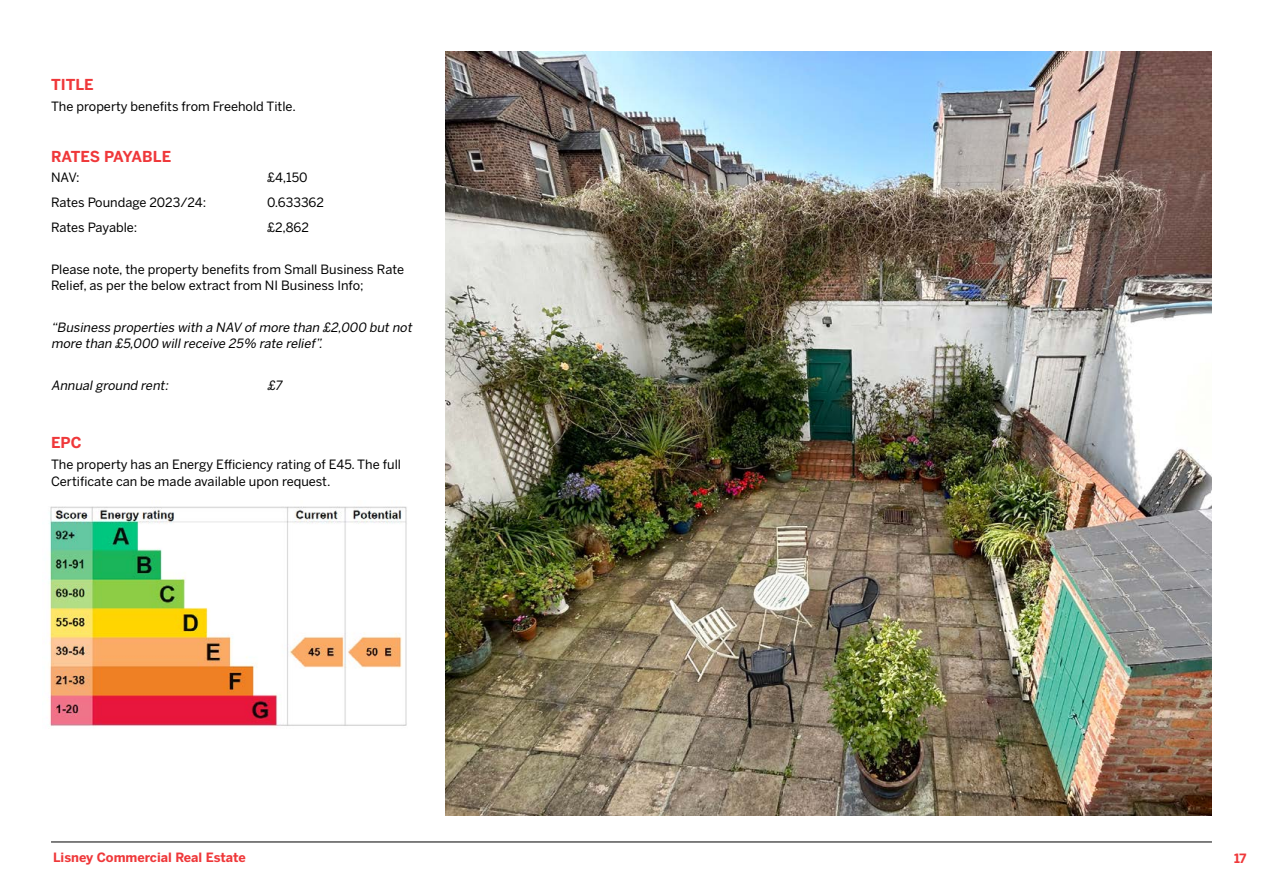
<style>
.page{position:relative;width:1263px;height:893px;background:#fff}
.page>*{position:absolute;margin:0;border:0;box-sizing:border-box;transform-origin:0 0}
.t1{font:700 15px "Benton Sans";color:#ef383a}
.t2{font:12.75px/16.5px "Benton Sans";color:#000}
.t3{font:italic 12.75px/16.5px "Benton Sans";color:#000}
.t4{font:700 12.75px "Benton Sans";color:#ef383a}
</style>
<div class="page">
<hr style="left:51px;top:842px;width:1161px;height:1px;background:#000">
<img style="left:49px;top:506px;width:358px;height:221px">
<img style="left:445px;top:51px;width:767px;height:764px">
<p class="t1" style="left:51px;top:75px;width:44px">TITLE</p>
<p class="t2" style="left:51px;top:98px;width:246px">The property benefits from Freehold Title.</p>
<p class="t1" style="left:51px;top:147px;width:122px">RATES PAYABLE</p>
<p class="t2" style="left:51px;top:170px;width:30px">NAV:</p>
<p class="t2" style="left:267px;top:170px;width:42px">£4,150</p>
<p class="t2" style="left:51px;top:195px;width:157px">Rates Poundage 2023/24:</p>
<p class="t2" style="left:267px;top:195px;width:58px">0.633362</p>
<p class="t2" style="left:51px;top:220px;width:88px">Rates Payable:</p>
<p class="t2" style="left:267px;top:220px;width:44px">£2,862</p>
<p class="t2" style="left:51px;top:261px;width:355px">Please note, the property benefits from Small Business Rate<br>Relief, as per the below extract from NI Business Info;</p>
<p class="t3" style="left:51px;top:319px;width:365px">“Business properties with a NAV ofmore than £2,000 butnot more than £5,000 willreceive 25% rate relief”.</p>
<p class="t3" style="left:51px;top:377px;width:121px">Annualground rent:</p>
<p class="t3" style="left:267px;top:377px;width:19px">£7</p>
<p class="t1" style="left:51px;top:434px;width:32px">EPC</p>
<p class="t2" style="left:51px;top:456px;width:351px">The property has an Energy Efficiency rating of E45. The full<br>Certificate can be made available upon request.</p>
<p class="t4" style="left:53px;top:849px;width:194px">Lisney Commercial Real Estate</p>
<p class="t4" style="left:1234px;top:850px;width:14px">17</p>
</div>
